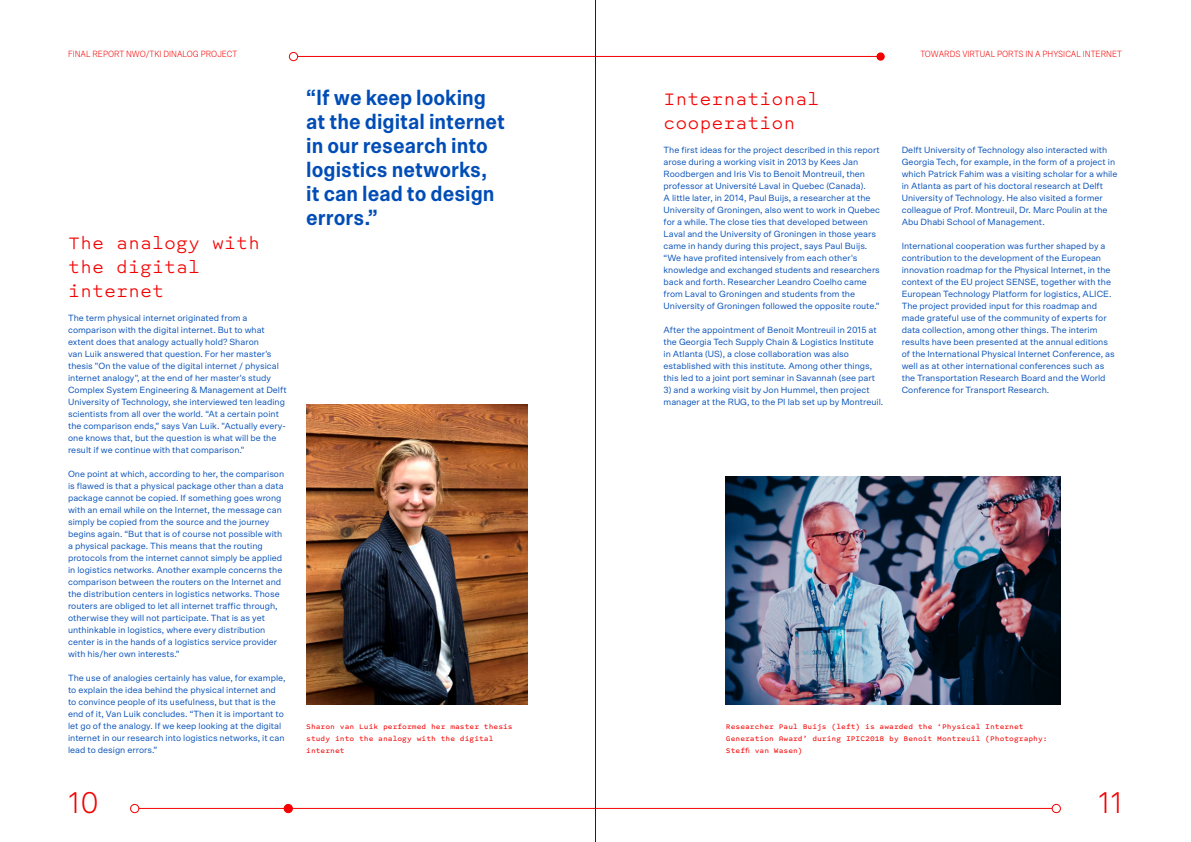
<style>
.page{position:relative;width:1191px;height:842px;background:#fff}
.page>*{position:absolute;margin:0;border:0;box-sizing:border-box;transform-origin:0 0}
.t1{font:300 30px "Scto Grotesk A";color:#f40000}
.t2{font:700 22px/24px "Scto Grotesk B";color:#004db7}
.Broodtekst{font:300 20px/24px "Spot Mono";color:#f40000}
.Broodtekst-2{font:9px/12px "Scto Grotesk A";color:#004db7}
.t3{font:300 9px "Scto Grotesk B";color:#f40000}
.Onderschrift{font:8px/12px "Spot Mono";color:#f40000}
</style>
<div class="page">
<hr style="left:139px;top:808px;width:913px;height:1px;background:#f40000">
<div style="left:130px;top:804px;width:9px;height:9px;border:1px solid #f40000;border-radius:50%"></div>
<div style="left:284px;top:804px;width:8px;height:9px;background:#f40000;border-radius:50%"></div>
<div style="left:284px;top:804px;width:8px;height:9px;border:1px solid #f40000;border-radius:50%"></div>
<hr style="left:298px;top:56px;width:585px;height:1px;background:#f40000">
<div style="left:289px;top:52px;width:9px;height:9px;border:1px solid #f40000;border-radius:50%"></div>
<div style="left:876px;top:52px;width:8px;height:9px;background:#f40000;border-radius:50%"></div>
<div style="left:1052px;top:804px;width:8px;height:9px;border:1px solid #f40000;border-radius:50%"></div>
<img style="left:306px;top:405px;width:221px;height:300px">
<img style="left:726px;top:477px;width:334px;height:228px">
<hr style="left:595px;top:0;width:1px;height:842px;background:#231f20">
<p class="t3" style="left:68px;top:48px;width:171px">FINAL REPORT NWO/TKI DINALOG PROJECT</p>
<p class="t3" style="left:920px;top:48px;width:203px">TOWARDS VIRTUAL PORTS IN A PHYSICAL INTERNET</p>
<p class="Broodtekst" style="left:68px;top:231px;width:194px">The analogy with the digital internet</p>
<p class="Broodtekst-2" style="left:68px;top:311px;width:220px">The term physical internet originated from a comparison with the digital internet. But to what extent does that analogy actually hold? Sharon<br>van Luik answered that question. For her master's thesis "On the value of the digital internet / physical internet analogy", at the end of her master's study Complex System Engineering &amp; Management at Delft University of Technology, she interviewed ten leading scientists from all over the world. “At a certain point the comparison ends,” says Van Luik. "Actually every&shy;one knows that, but the question is what will be the result if we continue with that comparison."</p>
<p class="Broodtekst-2" style="left:68px;top:467px;width:218px">One point at which, according to her, the comparison is flawed is that a physical package other than a data package cannot be copied. If something goes wrong with an email while on the Internet, the message can simply be copied from the source and the journey begins again. “But that is of course not possible with a physical package. This means that the routing protocols from the internet cannot simply be applied in logistics networks. Another example concerns the comparison between the routers on the Internet and the distribution centers in logistics networks. Those routers are obliged to let all internet traffic through, otherwise they will not participate. That is as yet unthinkable in logistics, where every distribution center is in the hands of a logistics service provider with his/her own interests.”</p>
<p class="Broodtekst-2" style="left:68px;top:671px;width:219px">The use of analogies certainly has value, for example, to explain the idea behind the physical internet and to convince people of its usefulness, but that is the end of it, Van Luik concludes. “Then it is important to let go of the analogy. If we keep looking at the digital internet in our research into logistics networks, it can lead to design errors.”</p>
<p class="t2" style="left:306px;top:85px;width:200px">“If we keep looking at the digital internet in our research into logistics networks, it can lead to design errors.”</p>
<p class="Broodtekst" style="left:663px;top:87px;width:157px">International</p>
<p class="Broodtekst" style="left:663px;top:111px;width:133px">cooperation</p>
<p class="Broodtekst-2" style="left:663px;top:143px;width:218px">The first ideas for the project described in this report arose during a working visit in 2013 by Kees Jan Roodbergen and Iris Vis to Benoit Montreuil, then professor at Université Laval in Quebec (Canada).<br>A little later, in 2014, Paul Buijs, a researcher at the University of Groningen, also went to work in Quebec for a while. The close ties that developed between Laval and the University of Groningen in those years came in handy during this project, says Paul Buijs. “We have profited intensively from each other's knowledge and exchanged students and researchers back and forth. Researcher Leandro Coelho came from Laval to Groningen and students from the University of Groningen followed the opposite route.”</p>
<p class="Broodtekst-2" style="left:663px;top:323px;width:215px">After the appointment of Benoit Montreuil in 2015 at the Georgia Tech Supply Chain &amp; Logistics Institute in Atlanta (US), a close collaboration was also established with this institute. Among other things, this led to a joint port seminar in Savannah (see part</p>
<p class="Broodtekst-2" style="left:663px;top:383px;width:221px">3) and a working visit by Jon Hummel, then project manager at the RUG, to the PI lab set up by Montreuil.</p>
<p class="Broodtekst-2" style="left:901px;top:143px;width:217px">Delft University of Technology also interacted with Georgia Tech, for example, in the form of a project in which Patrick Fahim was a visiting scholar for a while in Atlanta as part of his doctoral research at Delft University of Technology. He also visited a former colleague of Prof. Montreuil, Dr. Marc Poulin at the Abu Dhabi School of Management.</p>
<p class="Broodtekst-2" style="left:901px;top:239px;width:214px">International cooperation was further shaped by a contribution to the development of the European innovation roadmap for the Physical Internet, in the context of the EU project SENSE, together with the European Technology Platform for logistics, ALICE.<br>The project provided input for this roadmap and made grateful use of the community of experts for data collection, among other things. The interim results have been presented at the annual editions of the International Physical Internet Conference, as well as at other international conferences such as the Transportation Research Board and the World Conference for Transport Research.</p>
<p class="Onderschrift" style="left:306px;top:720px;width:208px">Sharon van Luik performed her master thesis study into the analogy with the digital internet</p>
<p class="Onderschrift" style="left:726px;top:720px;width:323px">Researcher Paul Buijs (left) is awarded the ‘Physical Internet<br>Generation Award’ during IPIC2018 by Benoit Montreuil (Photography:<br>Steffi van Wasen)</p>
<h1 class="t1" style="left:68px;top:785px;width:32px">10</h1>
<h1 class="t1" style="left:1098px;top:785px;width:26px">11</h1>
</div>
